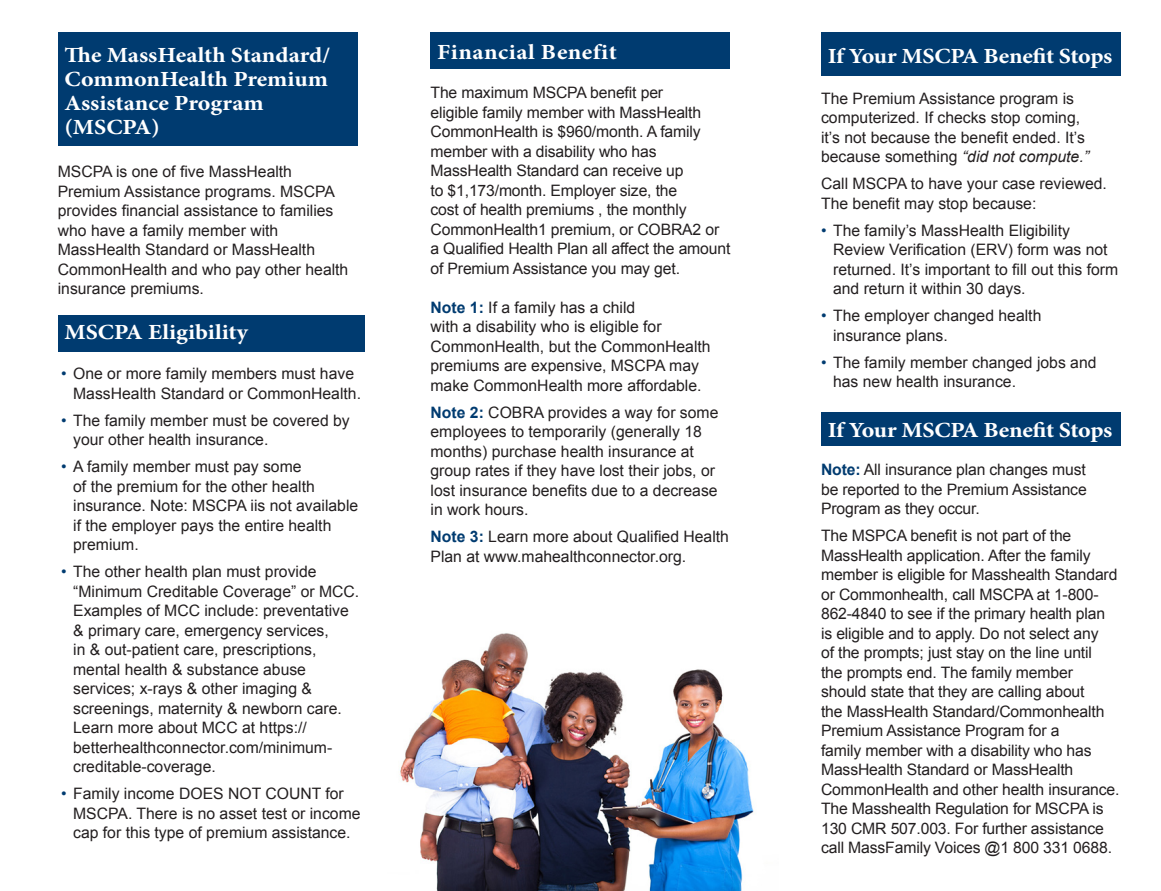
<style>
.page{position:relative;width:1161px;height:891px;background:#fff}
.page>*{position:absolute;margin:0;border:0;box-sizing:border-box;transform-origin:0 0}
.t1{font:700 21.6px/24px "Minion Pro";letter-spacing:-.005em;color:#fff;scale:1.11 1}
.t2{font:700 21.6px "Minion Pro";letter-spacing:.02em;color:#fff;scale:1.11 1}
.t3{font:15.75px/19.5px "Arial";color:#231f20}
.s1{color:#003b70}
.s2{font-weight:700;color:#003b70}
.s3{font-style:italic}
</style>
<div class="page">
<img style="left:399px;top:633px;width:356px;height:258px">
<div style="left:58px;top:32px;width:300px;height:114px;background:#003b70"></div>
<div style="left:58px;top:315px;width:306px;height:37px;background:#003b70"></div>
<div style="left:431px;top:32px;width:299px;height:37px;background:#003b70"></div>
<div style="left:821px;top:32px;width:300px;height:44px;background:#003b70"></div>
<div style="left:821px;top:412px;width:300px;height:34px;background:#003b70"></div>
<p class="t1" style="left:65px;top:43px;width:241px">The MassHealth Standard/<br>CommonHealth Premium<br>Assistance Program (MSCPA)</p>
<p class="t3" style="left:58px;top:162px;width:292px">MSCPA is one of five MassHealth Premium Assistance programs. MSCPA provides financial assistance to families who have a family member with MassHealth Standard or MassHealth CommonHealth and who pay other health insurance premiums.</p>
<p class="t1" style="left:65px;top:320px;width:167px">MSCPA Eligibility</p>
<p class="t3" style="left:73px;top:364px;width:289px;text-indent:-12px"><span class="s1">•</span> One or more family members must have<br>MassHealth Standard or CommonHealth.</p>
<p class="t3" style="left:73px;top:411px;width:278px;text-indent:-12px"><span class="s1">•</span> The family member must be covered by your other health insurance.</p>
<p class="t3" style="left:73px;top:457px;width:287px;text-indent:-12px"><span class="s1">•</span> A family member must pay some<br>of the premium for the other health insurance. Note: MSCPA iis not available if the employer pays the entire health premium.</p>
<p class="t3" style="left:73px;top:562px;width:288px;text-indent:-12px"><span class="s1">•</span> The other health plan must provide “Minimum Creditable Coverage” or MCC.<br>Examples of MCC include: preventative &amp; primary care, emergency services,<br>in &amp; out-patient care, prescriptions, mental health &amp; substance abuse services; x-rays &amp; other imaging &amp; screenings, maternity &amp; newborn care.<br>Learn more about MCC at https:// betterhealthconnector.com/minimum&shy;creditable-coverage.</p>
<p class="t3" style="left:73px;top:784px;width:289px;text-indent:-12px"><span class="s1">•</span> Family income DOES NOT COUNT for<br>MSCPA. There is no asset test or income cap for this type of premium assistance.</p>
<p class="t2" style="left:437px;top:37px;width:163px">Financial Benefit</p>
<p class="t1" style="left:828px;top:44px;width:258px">If Your MSCPA Benefit Stops</p>
<p class="t3" style="left:431px;top:83px;width:301px">The maximum MSCPA benefit per<br>eligible family member with MassHealth CommonHealth is $960/month. A family member with a disability who has MassHealth Standard can receive up<br>to $1,173/month. Employer size, the<br>cost of health premiums , the monthly CommonHealth1 premium, or COBRA2 or a Qualified Health Plan all affect the amount of Premium Assistance you may get.</p>
<p class="t3" style="left:431px;top:298px;width:282px"><span class="s2">Note 1:</span> If a family has a child<br>with a disability who is eligible for CommonHealth, but the CommonHealth premiums are expensive, MSCPA may make CommonHealth more affordable.</p>
<p class="t3" style="left:431px;top:403px;width:289px"><span class="s2">Note 2:</span> COBRA provides a way for some employees to temporarily (generally 18 months) purchase health insurance at group rates if they have lost their jobs, or lost insurance benefits due to a decrease in work hours.</p>
<p class="t3" style="left:431px;top:527px;width:300px"><span class="s2">Note 3:</span> Learn more about Qualified Health<br>Plan at www.mahealthconnector.org.</p>
<p class="t3" style="left:821px;top:89px;width:269px">The Premium Assistance program is computerized. If checks stop coming, it’s not because the benefit ended. It’s because something <span class="s3">“did not compute.”</span></p>
<p class="t3" style="left:821px;top:174px;width:287px">Call MSCPA to have your case reviewed.<br>The benefit may stop because:</p>
<p class="t3" style="left:833px;top:221px;width:287px;text-indent:-12px"><span class="s1">•</span> The family’s MassHealth Eligibility Review Verification (ERV) form was not returned. It’s important to fill out this form and return it within 30 days.</p>
<p class="t3" style="left:833px;top:306px;width:210px;text-indent:-12px"><span class="s1">•</span> The employer changed health insurance plans.</p>
<p class="t3" style="left:833px;top:353px;width:265px;text-indent:-12px"><span class="s1">•</span> The family member changed jobs and has new health insurance.</p>
<p class="t1" style="left:828px;top:418px;width:258px">If Your MSCPA Benefit Stops</p>
<p class="t3" style="left:821px;top:460px;width:267px;text-align:justify"><span class="s2">Note:</span> All insurance plan changes must be reported to the Premium Assistance Program as they occur.</p>
<p class="t3" style="left:821px;top:526px;width:300px">The MSPCA benefit is not part of the MassHealth application. After the family member is eligible for Masshealth Standard or Commonhealth, call MSCPA at 1-800- 862-4840 to see if the primary health plan is eligible and to apply. Do not select any<br>of the prompts; just stay on the line until<br>the prompts end. The family member should state that they are calling about<br>the MassHealth Standard/Commonhealth Premium Assistance Program for a<br>family member with a disability who has MassHealth Standard or MassHealth CommonHealth and other health insurance.<br>The Masshealth Regulation for MSCPA is 130 CMR 507.003. For further assistance call MassFamily Voices @1 800 331 0688.</p>
</div>
